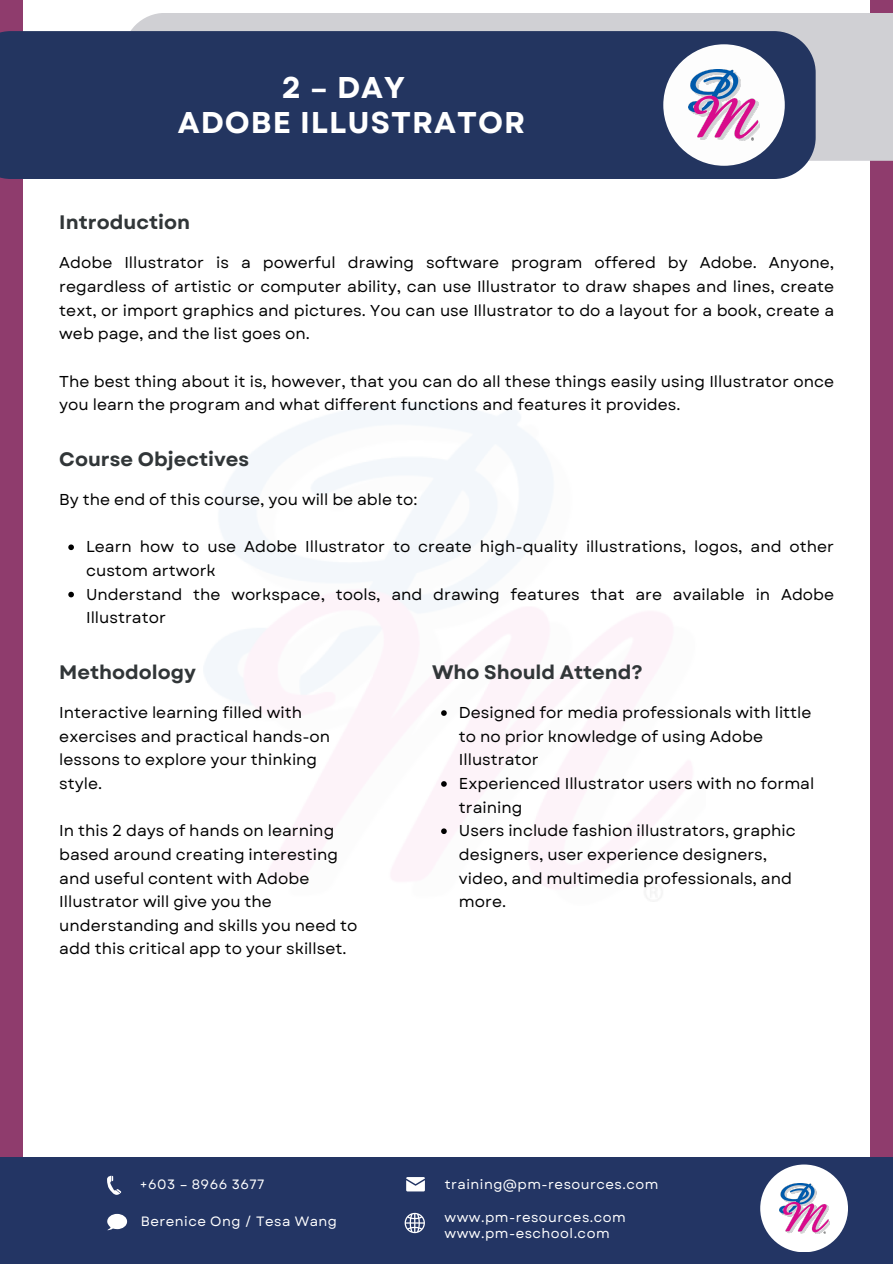
<style>
.page{position:relative;width:893px;height:1264px;background:#fff}
.page>*{position:absolute;margin:0;border:0;box-sizing:border-box;transform-origin:0 0}
.t1{font:700 30px "Garet";letter-spacing:.035em;color:#fff}
.t2{font:700 19.5px "Garet";color:#313638}
.t3{font:15.75px/23.7px "Garet";color:#000}
.t4{font:13.5px "Garet";letter-spacing:.035em;color:#fff}
</style>
<div class="page">
<div style="left:0;top:0;width:892px;height:1156px;background:#8f3c6d"></div>
<div style="left:23px;top:0;width:846px;height:1214px;background:#fff"></div>
<div style="left:131px;top:13px;width:761px;height:148px;background:#d0d0d4"></div>
<div style="left:0;top:31px;width:815px;height:148px;background:#233560"></div>
<img style="left:204px;top:404px;width:488px;height:498px">
<div style="left:663px;top:44px;width:121px;height:122px;background:#fdfdfd;border-radius:50%"></div>
<img style="left:688px;top:70px;width:71px;height:70px">
<svg style="left:68px;top:544px;width:6px;height:6px"></svg>
<svg style="left:68px;top:591px;width:6px;height:6px"></svg>
<svg style="left:441px;top:710px;width:5px;height:6px"></svg>
<svg style="left:441px;top:781px;width:5px;height:5px"></svg>
<svg style="left:441px;top:828px;width:5px;height:6px"></svg>
<div style="left:0;top:1156px;width:892px;height:107px;background:#233564"></div>
<div style="left:760px;top:1164px;width:87px;height:88px;background:#fff;border-radius:50%"></div>
<img style="left:779px;top:1183px;width:50px;height:50px">
<svg style="left:107px;top:1175px;width:14px;height:19px"></svg>
<svg style="left:107px;top:1213px;width:20px;height:17px"></svg>
<svg style="left:406px;top:1177px;width:19px;height:14px"></svg>
<svg style="left:404px;top:1212px;width:21px;height:21px"></svg>
<p class="t1" style="left:282px;top:66px;width:125px">2 – DAY</p>
<p class="t1" style="left:178px;top:100px;width:349px">ADOBE ILLUSTRATOR</p>
<p class="t2" style="left:59px;top:208px;width:132px">Introduction</p>
<p class="t3" style="left:59px;top:251px;width:776px;text-align:justify">Adobe Illustrator is a powerful drawing software program offered by Adobe. Anyone, regardless of artistic or computer ability, can use Illustrator to draw shapes and lines, create text, or import graphics and pictures. You can use Illustrator to do a layout for a book, create a web page, and the list goes on.</p>
<p class="t3" style="left:59px;top:369px;width:776px">The best thing about it is, however, that you can do all these things easily using Illustrator once you learn the program and what different functions and features it provides.</p>
<p class="t2" style="left:59px;top:445px;width:191px">Course Objectives</p>
<p class="t3" style="left:59px;top:488px;width:359px">By the end of this course, you will be able to:</p>
<p class="t3" style="left:86px;top:535px;width:749px">Learn how to use Adobe Illustrator to create high-quality illustrations, logos, and other custom artwork</p>
<p class="t3" style="left:86px;top:582px;width:749px">Understand the workspace, tools, and drawing features that are available in Adobe<br>Illustrator</p>
<p class="t2" style="left:59px;top:658px;width:138px">Methodology</p>
<p class="t3" style="left:59px;top:700px;width:272px">Interactive learning filled with exercises and practical hands-on lessons to explore your thinking style.</p>
<p class="t3" style="left:59px;top:819px;width:299px">In this 2 days of hands on learning based around creating interesting and useful content with Adobe Illustrator will give you the understanding and skills you need to add this critical app to your skillset.</p>
<p class="t2" style="left:432px;top:658px;width:212px">Who Should Attend?</p>
<p class="t3" style="left:459px;top:700px;width:354px">Designed for media professionals with little to no prior knowledge of using Adobe<br>Illustrator</p>
<p class="t3" style="left:459px;top:771px;width:357px">Experienced Illustrator users with no formal training</p>
<p class="t3" style="left:459px;top:819px;width:338px">Users include fashion illustrators, graphic designers, user experience designers, video, and multimedia professionals, and more.</p>
<p class="t4" style="left:140px;top:1174px;width:126px">+603 – 8966 3677</p>
<p class="t4" style="left:141px;top:1211px;width:198px">Berenice Ong / Tesa Wang</p>
<p class="t4" style="left:444px;top:1174px;width:215px">training@pm-resources.com</p>
<p class="t4" style="left:444px;top:1207px;width:183px">www.pm-resources.com</p>
<p class="t4" style="left:444px;top:1223px;width:167px">www.pm-eschool.com</p>
</div>
